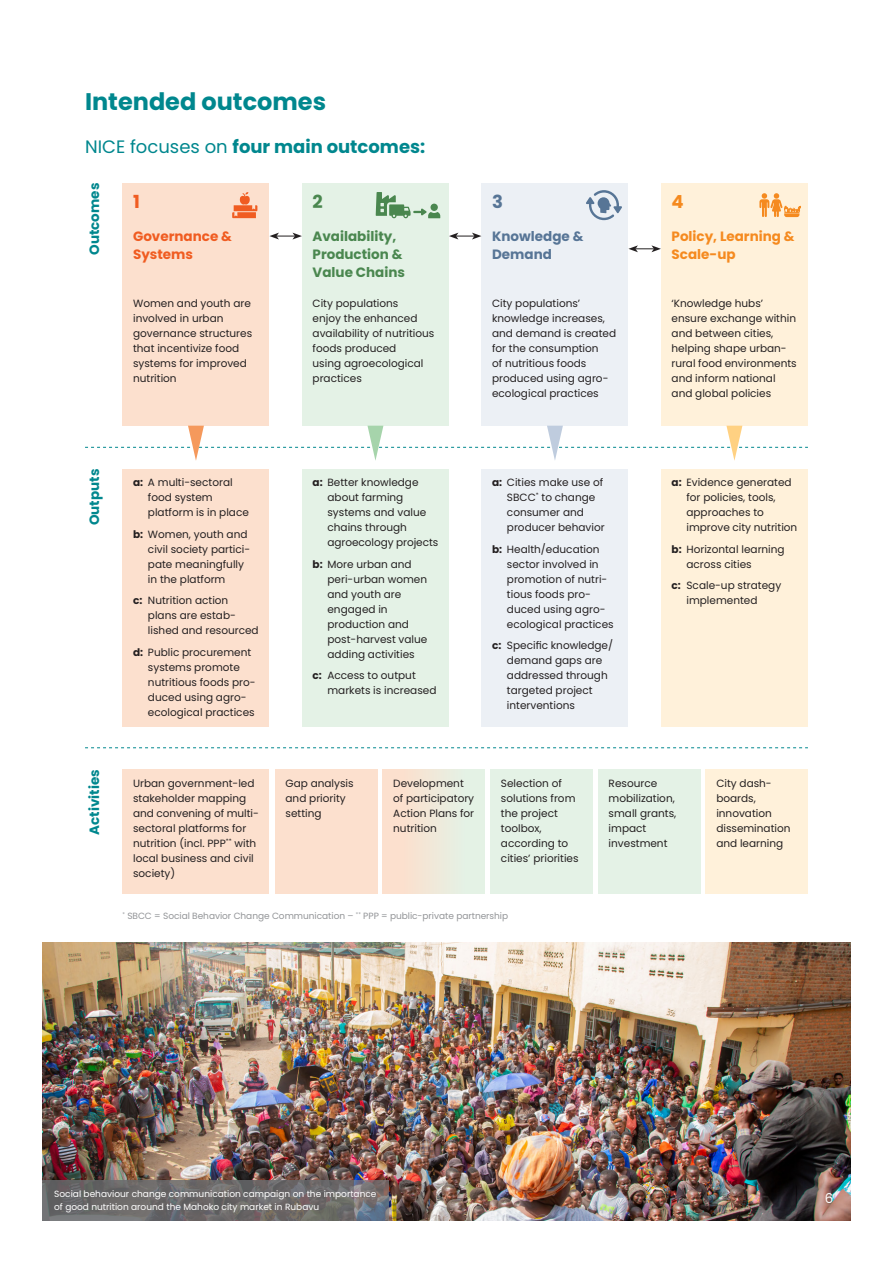
<style>
.page{position:relative;width:893px;height:1263px;background:#fff}
.page>*{position:absolute;margin:0;border:0;box-sizing:border-box;transform-origin:0 0}
.t1{font:700 24px "Poppins";color:#00878e}
.t2{font:700 18px "Poppins";color:#00878e}
.t3{font:700 18px "Poppins";color:#f58a1f}
.t4{font:700 18px "Poppins";color:#f05c21}
.t5{font:700 18px "Poppins";color:#4a874f}
.t6{font:700 18px "Poppins";color:#577596}
.t7{font:700 13.5px/18px "Poppins";color:#4a874f}
.t8{font:700 13.5px "Poppins";color:#00878e}
.t9{font:700 13.5px/18px "Poppins";color:#f58a1f}
.t10{font:700 13.5px/18px "Poppins";color:#f05c21}
.t11{font:700 13.5px/18px "Poppins";color:#577596}
.t12{font:13.5px "Poppins";color:#fff}
.t13{font:10.5px/15px "Poppins";color:#231f20}
.t14{font:9px/13.5px "Poppins";color:#fff}
.t15{font:9px "Poppins";letter-spacing:-.005em;color:#939598}
.s1{font-weight:400}
.s2{font-weight:700}
</style>
<div class="page">
<div style="left:661px;top:183px;width:147px;height:243px;background:#fff1da"></div>
<svg style="left:628px;top:245px;width:33px;height:7px"></svg>
<div style="left:122px;top:469px;width:147px;height:257px;background:#fce0ce"></div>
<div style="left:302px;top:469px;width:147px;height:257px;background:#e4f2e6"></div>
<div style="left:481px;top:469px;width:147px;height:257px;background:#ecf0f5"></div>
<div style="left:661px;top:469px;width:147px;height:257px;background:#fff1da"></div>
<div style="left:122px;top:183px;width:147px;height:243px;background:#fce0ce"></div>
<div style="left:302px;top:183px;width:147px;height:243px;background:#e4f2e6"></div>
<div style="left:481px;top:183px;width:147px;height:243px;background:#ecf0f5"></div>
<svg style="left:269px;top:233px;width:33px;height:6px"></svg>
<svg style="left:449px;top:233px;width:32px;height:6px"></svg>
<img style="left:43px;top:943px;width:807px;height:277px">
<div style="left:122px;top:769px;width:147px;height:124px;background:#fce0ce"></div>
<div style="left:275px;top:769px;width:102px;height:124px;background:#fce0ce"></div>
<div style="left:383px;top:769px;width:102px;height:124px;background:#f0e9da"></div>
<div style="left:490px;top:769px;width:103px;height:124px;background:#e4f2e6"></div>
<div style="left:598px;top:769px;width:102px;height:124px;background:#e4f2e6"></div>
<div style="left:706px;top:769px;width:102px;height:124px;background:#fff1da"></div>
<svg style="left:85px;top:747px;width:723px;height:1px"></svg>
<svg style="left:759px;top:193px;width:42px;height:24px"></svg>
<svg style="left:232px;top:192px;width:25px;height:26px"></svg>
<svg style="left:376px;top:192px;width:64px;height:26px"></svg>
<svg style="left:586px;top:190px;width:36px;height:30px"></svg>
<svg style="left:85px;top:426px;width:723px;height:35px"></svg>
<svg style="left:43px;top:1180px;width:346px;height:40px;fill:#6c6969"></svg>
<h1 class="t1" style="left:85px;top:88px;width:243px">Intended outcomes</h1>
<h2 class="t2" style="left:85px;top:137px;width:342px"><span class="s1">NICE focuses on</span> four main outcomes:</h2>
<p class="t8" style="left:87px;top:255px;width:74px;rotate:-90deg">Outcomes</p>
<h2 class="t4" style="left:133px;top:191px;width:8px">1</h2>
<p class="t10" style="left:133px;top:227px;width:100px">Governance &amp;<br>Systems</p>
<p class="t13" style="left:133px;top:296px;width:121px">Women and youth are involved in urban governance structures that incentivize food systems for improved nutrition</p>
<p class="t8" style="left:87px;top:525px;width:58px;rotate:-90deg">Outputs</p>
<p class="t13" style="left:148px;top:475px;width:102px;text-indent:-15px"><span class="s2">a:</span> A multi-sectoral food system platform is in place</p>
<p class="t13" style="left:148px;top:527px;width:104px;text-indent:-15px"><span class="s2">b:</span> Women, youth and civil society partici&shy;pate meaningfully in the platform</p>
<p class="t13" style="left:148px;top:593px;width:112px;text-indent:-15px"><span class="s2">c:</span> Nutrition action plans are estab&shy;lished and resourced</p>
<p class="t13" style="left:148px;top:644px;width:109px;text-indent:-15px"><span class="s2">d:</span> Public procurement systems promote nutritious foods pro&shy;duced using agro&shy;ecological practices</p>
<h2 class="t5" style="left:313px;top:191px;width:12px">2</h2>
<p class="t7" style="left:313px;top:227px;width:94px">Availability,<br>Production &amp;<br>Value Chains</p>
<p class="t13" style="left:313px;top:296px;width:123px">City populations<br>enjoy the enhanced availability of nutritious foods produced<br>using agroecological practices</p>
<p class="t13" style="left:327px;top:475px;width:112px;text-indent:-15px"><span class="s2">a:</span> Better knowledge about farming systems and value chains through agroecology projects</p>
<p class="t13" style="left:327px;top:557px;width:101px;text-indent:-15px"><span class="s2">b:</span> More urban and peri-urban women and youth are engaged in production and post-harvest value adding activities</p>
<p class="t13" style="left:327px;top:668px;width:111px;text-indent:-15px"><span class="s2">c:</span> Access to output markets is increased</p>
<h2 class="t6" style="left:492px;top:191px;width:12px">3</h2>
<p class="t11" style="left:492px;top:227px;width:93px">Knowledge &amp;<br>Demand</p>
<p class="t13" style="left:492px;top:296px;width:126px">City populations’ knowledge increases, and demand is created for the consumption<br>of nutritious foods produced using agro&shy;ecological practices</p>
<p class="t13" style="left:507px;top:475px;width:99px;text-indent:-15px"><span class="s2">a:</span> Cities make use of<br>SBCC<sup>*</sup> to change consumer and producer behavior</p>
<p class="t13" style="left:507px;top:542px;width:108px;text-indent:-15px"><span class="s2">b:</span> Health/education sector involved in promotion of nutri&shy;tious foods pro&shy;duced using agro&shy;ecological practices</p>
<p class="t13" style="left:507px;top:638px;width:108px;text-indent:-15px"><span class="s2">c:</span> Specific knowledge/ demand gaps are addressed through targeted project interventions</p>
<h2 class="t3" style="left:672px;top:191px;width:14px">4</h2>
<p class="t9" style="left:672px;top:227px;width:125px">Policy, Learning &amp;<br>Scale-up</p>
<p class="t13" style="left:672px;top:296px;width:127px">‘Knowledge hubs’ ensure exchange within and between cities, helping shape urban&shy;rural food environments and inform national and global policies</p>
<p class="t13" style="left:686px;top:475px;width:112px;text-indent:-15px"><span class="s2">a:</span> Evidence generated for policies, tools, approaches to improve city nutrition</p>
<p class="t13" style="left:686px;top:542px;width:100px;text-indent:-15px"><span class="s2">b:</span> Horizontal learning across cities</p>
<p class="t13" style="left:686px;top:578px;width:96px;text-indent:-15px"><span class="s2">c:</span> Scale-up strategy implemented</p>
<p class="t8" style="left:87px;top:835px;width:67px;rotate:-90deg">Activities</p>
<p class="t13" style="left:133px;top:776px;width:127px">Urban government-led stakeholder mapping and convening of multi&shy;sectoral platforms for nutrition (incl. PPP<sup>**</sup> with local business and civil society)</p>
<p class="t13" style="left:286px;top:776px;width:70px">Gap analysis and priority setting</p>
<p class="t13" style="left:393px;top:776px;width:82px">Development of participatory<br>Action Plans for nutrition</p>
<p class="t13" style="left:501px;top:776px;width:79px">Selection of solutions from the project toolbox, according to cities’ priorities</p>
<p class="t13" style="left:609px;top:776px;width:69px">Resource mobilization, small grants, impact investment</p>
<p class="t13" style="left:716px;top:776px;width:76px">City dash&shy;boards, innovation dissemination and learning</p>
<p class="t15" style="left:122px;top:911px;width:387px"><sup>*</sup> SBCC = Social Behavior Change Communication – <sup>**</sup> PPP = public-private partnership</p>
<p class="t14" style="left:54px;top:1187px;width:324px">Social behaviour change communication campaign on the importance of good nutrition around the Mahoko city market in Rubavu</p>
<p class="t12" style="left:825px;top:1191px;width:10px">6</p>
</div>
